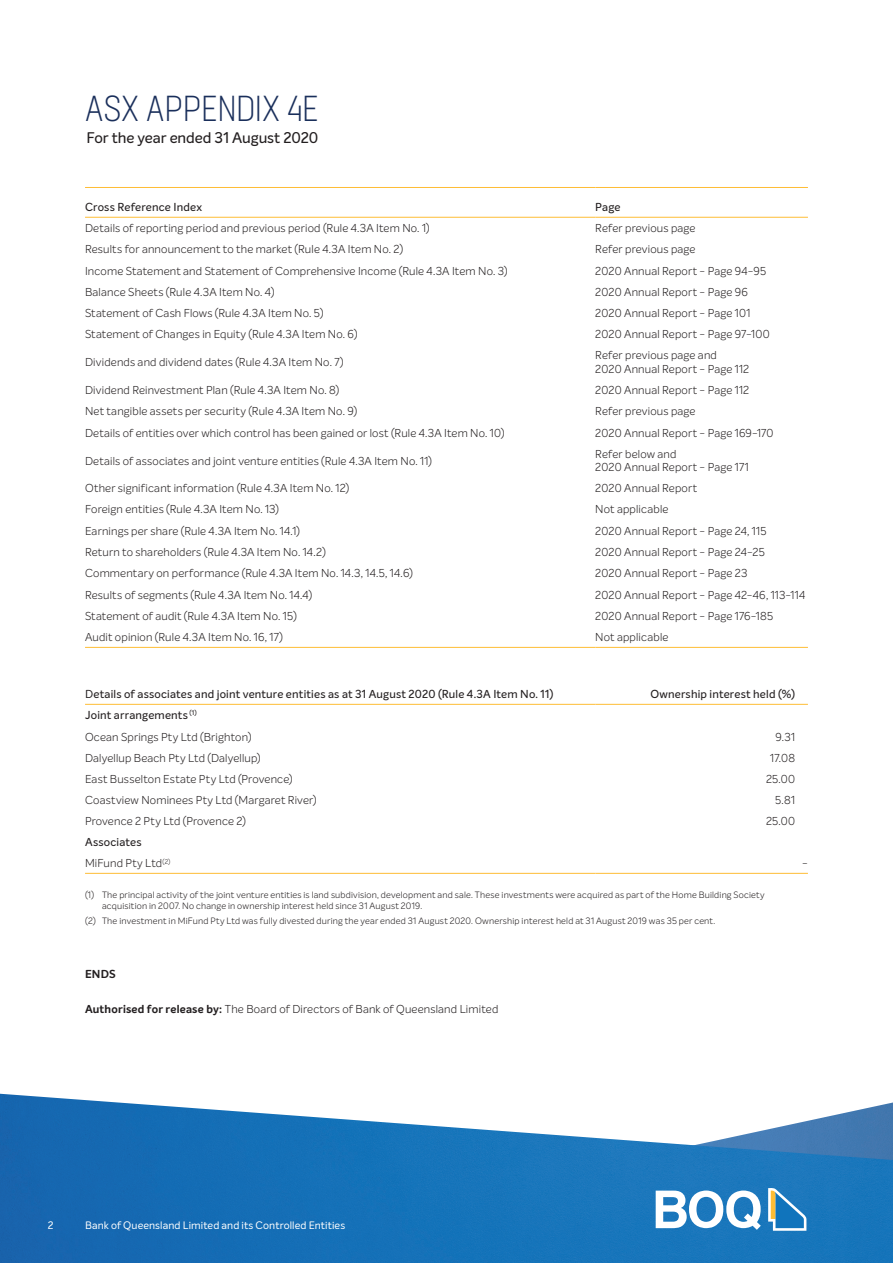
<style>
.page{position:relative;width:893px;height:1263px;background:#fff}
.page>*{position:absolute;margin:0;border:0;box-sizing:border-box;transform-origin:0 0}
.t1{font:300 condensed 36px "Neusa Next Pro";letter-spacing:-.015em;color:#1a2f5b}
.t2{font:500 15px "Intelo";letter-spacing:-.005em;color:#231f20}
.t3{font:300 11.25px/13.5px "Intelo";letter-spacing:.015em;color:#231f20}
.t4{font:500 11.25px "Intelo";letter-spacing:.015em;color:#231f20}
.t5{font:700 11.25px "Intelo";color:#231f20}
.t6{font:10.5px "Intelo";letter-spacing:.01em;color:#fff}
.t7{font:300 9px/11.2px "Intelo";letter-spacing:.025em;color:#231f20}
.s1{font-weight:400}
.s2{font-weight:500}
.s3{font-weight:700}
</style>
<div class="page">
<hr style="left:85px;top:187px;width:510px;height:1px;background:#febd35">
<hr style="left:595px;top:187px;width:213px;height:1px;background:#febd35">
<hr style="left:85px;top:217px;width:510px;height:1px;background:#febd35">
<hr style="left:595px;top:217px;width:213px;height:1px;background:#febd35">
<hr style="left:85px;top:647px;width:510px;height:1px;background:#febd35">
<hr style="left:595px;top:647px;width:213px;height:1px;background:#febd35">
<hr style="left:85px;top:704px;width:510px;height:1px;background:#febd35">
<hr style="left:595px;top:704px;width:213px;height:1px;background:#febd35">
<hr style="left:85px;top:873px;width:510px;height:1px;background:#febd35">
<hr style="left:595px;top:873px;width:213px;height:1px;background:#febd35">
<img style="left:0;top:1094px;width:893px;height:169px">
<svg style="left:656px;top:1190px;width:105px;height:40px"></svg>
<svg style="left:768px;top:1188px;width:38px;height:43px;background:#5998bf"></svg>
<h1 class="t1" style="left:85px;top:87px;width:235px">ASX APPENDIX 4E</h1>
<h2 class="t2" style="left:87px;top:129px;width:233px">For the year ended 31 August 2020</h2>
<p class="t4" style="left:85px;top:200px;width:119px">Cross Reference Index</p>
<p class="t4" style="left:595px;top:200px;width:27px">Page</p>
<p class="t3" style="left:85px;top:221px;width:346px">Details of reporting period and previous period (Rule 4.3A Item No. 1)</p>
<p class="t3" style="left:595px;top:221px;width:102px">Refer previous page</p>
<p class="t3" style="left:85px;top:243px;width:320px">Results for announcement to the market (Rule 4.3A Item No. 2)</p>
<p class="t3" style="left:595px;top:243px;width:102px">Refer previous page</p>
<p class="t3" style="left:85px;top:264px;width:424px">Income Statement and Statement of Comprehensive Income (Rule 4.3A Item No. 3)</p>
<p class="t3" style="left:595px;top:264px;width:172px">2020 Annual Report - Page 94-95</p>
<p class="t3" style="left:85px;top:285px;width:191px">Balance Sheets (Rule 4.3A Item No. 4)</p>
<p class="t3" style="left:595px;top:285px;width:154px">2020 Annual Report - Page 96</p>
<p class="t3" style="left:85px;top:306px;width:240px">Statement of Cash Flows (Rule 4.3A Item No. 5)</p>
<p class="t3" style="left:595px;top:306px;width:157px">2020 Annual Report - Page 101</p>
<p class="t3" style="left:85px;top:328px;width:274px">Statement of Changes in Equity (Rule 4.3A Item No. 6)</p>
<p class="t3" style="left:595px;top:328px;width:176px">2020 Annual Report - Page 97-100</p>
<p class="t3" style="left:85px;top:355px;width:260px">Dividends and dividend dates (Rule 4.3A Item No. 7)</p>
<p class="t3" style="left:595px;top:349px;width:155px">Refer previous page and<br>2020 Annual Report - Page 112</p>
<p class="t3" style="left:85px;top:383px;width:256px">Dividend Reinvestment Plan (Rule 4.3A Item No. 8)</p>
<p class="t3" style="left:595px;top:383px;width:155px">2020 Annual Report - Page 112</p>
<p class="t3" style="left:85px;top:405px;width:274px">Net tangible assets per security (Rule 4.3A Item No. 9)</p>
<p class="t3" style="left:595px;top:405px;width:102px">Refer previous page</p>
<p class="t3" style="left:85px;top:426px;width:421px">Details of entities over which control has been gained or lost (Rule 4.3A Item No. 10)</p>
<p class="t3" style="left:595px;top:426px;width:180px">2020 Annual Report - Page 169-170</p>
<p class="t3" style="left:85px;top:454px;width:348px">Details of associates and joint venture entities (Rule 4.3A Item No. 11)</p>
<p class="t3" style="left:595px;top:447px;width:155px">Refer below and<br>2020 Annual Report - Page 171</p>
<p class="t3" style="left:85px;top:481px;width:266px">Other significant information (Rule 4.3A Item No. 12)</p>
<p class="t3" style="left:595px;top:481px;width:103px">2020 Annual Report</p>
<p class="t3" style="left:85px;top:503px;width:196px">Foreign entities (Rule 4.3A Item No. 13)</p>
<p class="t3" style="left:595px;top:503px;width:75px">Not applicable</p>
<p class="t3" style="left:85px;top:524px;width:217px">Earnings per share (Rule 4.3A Item No. 14.1)</p>
<p class="t3" style="left:595px;top:524px;width:173px">2020 Annual Report - Page 24, 115</p>
<p class="t3" style="left:85px;top:545px;width:242px">Return to shareholders (Rule 4.3A Item No. 14.2)</p>
<p class="t3" style="left:595px;top:545px;width:171px">2020 Annual Report - Page 24-25</p>
<p class="t3" style="left:85px;top:566px;width:329px">Commentary on performance (Rule 4.3A Item No. 14.3, 14.5, 14.6)</p>
<p class="t3" style="left:595px;top:566px;width:154px">2020 Annual Report - Page 23</p>
<p class="t3" style="left:85px;top:588px;width:229px">Results of segments (Rule 4.3A Item No. 14.4)</p>
<p class="t3" style="left:595px;top:588px;width:212px">2020 Annual Report - Page 42-46, 113-114</p>
<p class="t3" style="left:85px;top:609px;width:213px">Statement of audit (Rule 4.3A Item No. 15)</p>
<p class="t3" style="left:595px;top:609px;width:179px">2020 Annual Report - Page 176-185</p>
<p class="t3" style="left:85px;top:630px;width:199px">Audit opinion (Rule 4.3A Item No. 16, 17)</p>
<p class="t3" style="left:595px;top:630px;width:75px">Not applicable</p>
<p class="t4" style="left:85px;top:687px;width:470px"><span class="s1">D</span>etails of associates and joint venture entities as at 31 August 2020 (Rule 4.3A Item No. 11)</p>
<p class="t4" style="left:650px;top:687px;width:146px">Ownership interest held (%)</p>
<p class="t3" style="left:85px;top:705px;width:168px;line-height:21.3px"><span class="s2">Joint arrangements</span> <sup>(1)<br></sup>Ocean Springs Pty Ltd (Brighton)</p>
<p class="t3" style="left:775px;top:730px;width:21px">9.31</p>
<p class="t3" style="left:85px;top:751px;width:177px">Dalyellup Beach Pty Ltd (Dalyellup)</p>
<p class="t3" style="left:770px;top:751px;width:27px">17.08</p>
<p class="t3" style="left:85px;top:772px;width:209px">East Busselton Estate Pty Ltd (Provence)</p>
<p class="t3" style="left:766px;top:772px;width:31px">25.00</p>
<p class="t3" style="left:85px;top:793px;width:233px">Coastview Nominees Pty Ltd (Margaret River)</p>
<p class="t3" style="left:775px;top:793px;width:22px">5.81</p>
<p class="t3" style="left:85px;top:814px;width:163px">Provence 2 Pty Ltd (Provence 2)</p>
<p class="t3" style="left:766px;top:814px;width:31px">25.00</p>
<p class="t3" style="left:85px;top:832px;width:87px;line-height:21px"><span class="s2">Associates<br></span>MiFund Pty Ltd<sup>(2)</sup></p>
<p class="t3" style="left:802px;top:856px;width:7px">-</p>
<p class="t7" style="left:102px;top:889px;width:664px;text-indent:-17px">(1) The principal activity of the joint venture entities is land subdivision, development and sale. These investments were acquired as part of the Home Building Society acquisition in 2007. No change in ownership interest held since 31 August 2019.</p>
<p class="t7" style="left:85px;top:916px;width:632px">(2) The investment in MiFund Pty Ltd was fully divested during the year ended 31 August 2020. Ownership interest held at 31 August 2019 was 35 per cent.</p>
<p class="t5" style="left:85px;top:967px;width:32px">ENDS</p>
<p class="t3" style="left:85px;top:1002px;width:415px"><span class="s3">Authorised for release by:</span> The Board of Directors of Bank of Queensland Limited</p>
<p class="t6" style="left:48px;top:1219px;width:7px">2</p>
<p class="t6" style="left:85px;top:1219px;width:262px">Bank of Queensland Limited and its Controlled Entities</p>
</div>
